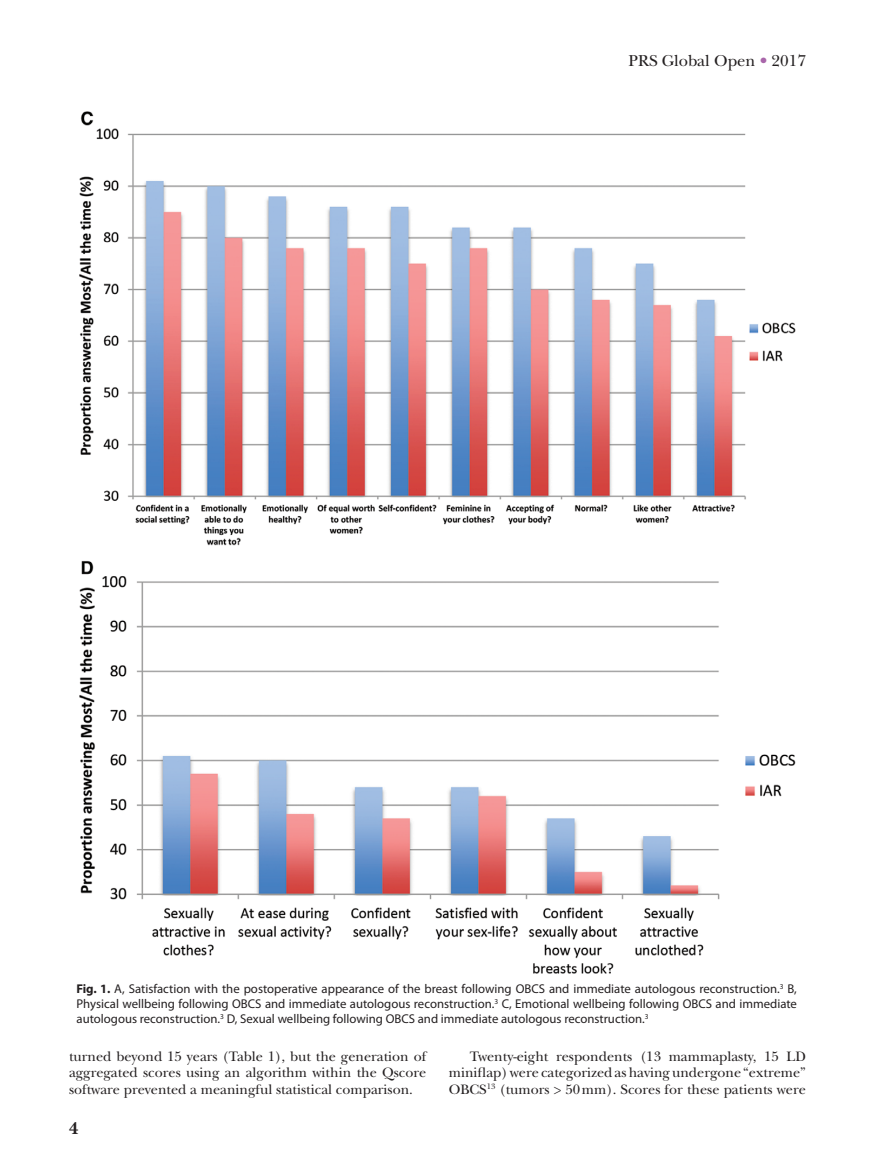
<style>
.page{position:relative;width:878px;height:1175px;background:#fff}
.page>*{position:absolute;margin:0;border:0;box-sizing:border-box;transform-origin:0 0}
.t1{font:700 18px "New Baskerville";color:#231f20}
.t2{font:16.5px "New Baskerville";color:#231f20}
.t3{font:14.25px/16.5px "New Baskerville";color:#231f20;text-align:justify}
.t4{font:12.75px/15px "Myriad Pro";color:#231f20;text-align:justify}
.s1{color:#a966aa}
.s2{font-weight:700}
</style>
<div class="page">
<img style="left:79px;top:111px;width:717px;height:863px">
<p class="t2" style="left:628px;top:51px;width:179px">PRS Global Open <span class="s1">•</span> 2017</p>
<p class="t4" style="left:76px;top:981px;width:722px"><span class="s2">Fig. 1.</span> A, Satisfaction with the postoperative appearance of the breast following OBCS and immediate autologous reconstruction.<sup>3</sup> B, Physical wellbeing following OBCS and immediate autologous reconstruction.<sup>3</sup> C, Emotional wellbeing following OBCS and immediate autologous reconstruction.<sup>3</sup> D, Sexual wellbeing following OBCS and immediate autologous reconstruction.<sup>3</sup></p>
<p class="t3" style="left:69px;top:1047px;width:359px">turned beyond 15 years (Table 1), but the generation of aggregated scores using an algorithm within the Qscore software prevented a meaningful statistical comparison.</p>
<p class="t3" style="left:448px;top:1047px;width:359px;text-indent:21px">Twenty-eight respondents (13 mammaplasty, 15 LD miniflap) were categorized as having undergone “extreme” OBCS<sup>13</sup> (tumors &gt; 50mm). Scores for these patients were</p>
<h1 class="t1" style="left:69px;top:1118px;width:11px">4</h1>
</div>
